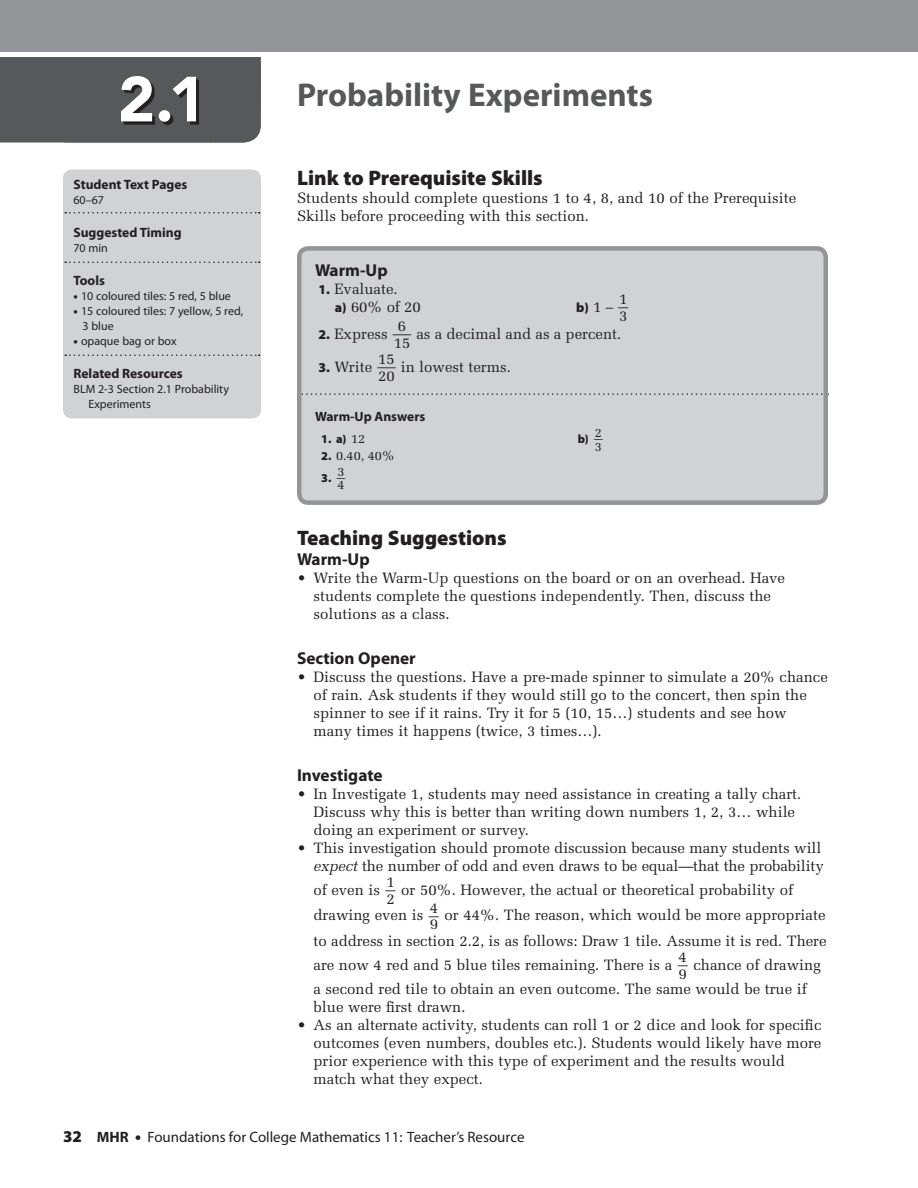
<style>
.page{position:relative;width:918px;height:1188px;background:#fff}
.page>*{position:absolute;margin:0;border:0;box-sizing:border-box;transform-origin:0 0}
.t1{font:900 63px "Avenir";color:#fff}
.t2{font:700 33px "Myriad Pro";color:#57585a}
.t3{font:900 21px "Myriad Pro";color:#231f20}
.t4{font:700 17.25px "Myriad Pro";color:#231f20}
.t5{font:15px/18px "Melior";color:#231f20}
.t6{font:15px "Myriad";color:#231f20}
.t7{font:700 13.5px "Myriad Pro";color:#231f20}
.t8{font:900 13.5px "Myriad Pro";color:#231f20}
.t9{font:12.75px "Melior";color:#231f20}
.t10{font:12px/15px "Myriad Pro";color:#231f20}
.t11{font:900 12px "Myriad Pro";color:#231f20}
.s1{font-weight:900}
.s2{font-family:"Myriad Pro";font-weight:900;font-size:13.5px}
.s3{font-family:"Melior";font-weight:400;font-size:15px}
.s4{font-family:"Uni Math";font-weight:400;font-size:15px}
.s5{font-family:"Melior";font-weight:400;font-size:12.75px}
.s6{font-family:"Myriad Pro";font-weight:900;font-size:12px}
.s7{font-style:italic}
.s8{font-family:"Myriad Pro";font-weight:900;font-size:16.5px}
.s9{font-weight:700}
</style>
<div class="page">
<div style="left:0;top:0;width:918px;height:52px;background:#939598"></div>
<div style="left:63px;top:170px;width:198px;height:248px;background:#d1d2d4;border-radius:9px"></div>
<svg style="left:65px;top:212px;width:195px;height:2px"></svg>
<svg style="left:65px;top:262px;width:195px;height:1px"></svg>
<svg style="left:65px;top:355px;width:195px;height:1px"></svg>
<div style="left:299px;top:248px;width:527px;height:255px;background:#d1d2d4;border-radius:9px"></div>
<svg style="left:302px;top:393px;width:521px;height:2px"></svg>
<div style="left:297px;top:246px;width:531px;height:259px;border:4px solid #939598;border-radius:9px"></div>
<svg style="left:0;top:57px;width:261px;height:86px;background:#545557"></svg>
<h1 class="t1" style="left:118px;top:61px;width:90px">2.1</h1>
<p class="t7" style="left:74px;top:175px;width:115px">Student Text Pages</p>
<p class="t10" style="left:74px;top:192px;width:32px">60–67</p>
<p class="t7" style="left:74px;top:223px;width:110px">Suggested Timing</p>
<p class="t10" style="left:74px;top:240px;width:36px">70 min</p>
<p class="t7" style="left:74px;top:271px;width:33px">Tools</p>
<p class="t10" style="left:74px;top:288px;width:159px"><span class="s1">•</span> 10 coloured tiles: 5 red, 5 blue</p>
<p class="t10" style="left:82px;top:303px;width:162px;text-indent:-9px"><span class="s1">•</span> 15 coloured tiles: 7 yellow, 5 red,<br>3 blue</p>
<p class="t10" style="left:74px;top:333px;width:105px"><span class="s1">•</span> opaque bag or box</p>
<p class="t7" style="left:74px;top:364px;width:111px">Related Resources</p>
<p class="t10" style="left:88px;top:381px;width:142px;text-indent:-15px">BLM 2-3 Section 2.1 Probability<br>Experiments</p>
<h2 class="t2" style="left:297px;top:73px;width:358px">Probability Experiments</h2>
<h3 class="t3" style="left:297px;top:164px;width:247px">Link to Prerequisite Skills</h3>
<p class="t5" style="left:297px;top:189px;width:501px">Students should complete questions 1 to 4, 8, and 10 of the Prerequisite<br>Skills before proceeding with this section.</p>
<p class="t4" style="left:315px;top:259px;width:74px">Warm-Up</p>
<p class="t5" style="left:335px;top:279px;width:87px;text-indent:-16px"><span class="s2">1.</span> Evaluate.<br><span class="s2">a)</span> 60% of 20</p>
<p class="t8" style="left:576px;top:298px;width:54px">b ) <span class="s3">1</span> <span class="s4">–</span> <sup>_</sup><sup>1</sup></p>
<p class="t5" style="left:619px;top:306px;width:10px">3</p>
<p class="t5" style="left:318px;top:324px;width:304px"><span class="s2">2.</span> Express <sup>_</sup>6 as a decimal and as a percent.</p>
<p class="t5" style="left:394px;top:333px;width:18px">15</p>
<p class="t5" style="left:318px;top:357px;width:194px"><span class="s2">3.</span> Write <sup>_</sup>15 in lowest terms.</p>
<p class="t5" style="left:378px;top:366px;width:18px">20</p>
<p class="t7" style="left:315px;top:408px;width:112px">Warm-Up Answers</p>
<p class="t11" style="left:321px;top:431px;width:45px">1. a) <span class="s5">12</span></p>
<p class="t11" style="left:578px;top:431px;width:26px">b ) <sup>_</sup><sup>2</sup></p>
<p class="t9" style="left:595px;top:438px;width:9px">3</p>
<p class="t9" style="left:321px;top:448px;width:75px"><span class="s6">2.</span> 0.40, 40%</p>
<p class="t11" style="left:321px;top:470px;width:26px">3 . <sup>_</sup><sup>3</sup></p>
<p class="t9" style="left:338px;top:477px;width:9px">4</p>
<h3 class="t3" style="left:297px;top:524px;width:211px">Teaching Suggestions</h3>
<p class="t4" style="left:297px;top:548px;width:74px">Warm-Up</p>
<p class="t5" style="left:314px;top:568px;width:473px;text-indent:-16px">• Write the Warm-Up questions on the board or on an overhead. Have students complete the questions independently. Then, discuss the solutions as a class.</p>
<p class="t4" style="left:297px;top:647px;width:120px">Section Opener</p>
<p class="t5" style="left:314px;top:667px;width:516px;text-indent:-16px">• Discuss the questions. Have a pre-made spinner to simulate a 20% chance of rain. Ask students if they would still go to the concert, then spin the spinner to see if it rains. Try it for 5 (10, 15…) students and see how many times it happens (twice, 3 times…).</p>
<p class="t4" style="left:297px;top:764px;width:87px">Investigate</p>
<p class="t5" style="left:314px;top:784px;width:489px;text-indent:-16px">• In Investigate 1, students may need assistance in creating a tally chart.<br>Discuss why this is better than writing down numbers 1, 2, 3… while doing an experiment or survey.</p>
<p class="t5" style="left:297px;top:838px;width:528px;text-align:right">• This investigation should promote discussion because many students will <span class="s7">expect</span> the number of odd and even draws to be equal—that the probability</p>
<p class="t5" style="left:314px;top:880px;width:481px">of even is <sup>_</sup>1 or 50%. However, the actual or theoretical probability of</p>
<p class="t5" style="left:314px;top:890px;width:514px;line-height:16.4px;text-indent:73px">2<br>drawing even is <sup>_</sup>4 or 44%. The reason, which would be more appropriate</p>
<p class="t5" style="left:314px;top:916px;width:515px;line-height:16.4px;text-indent:116px">9<br>to address in section 2.2, is as follows: Draw 1 tile. Assume it is red. There</p>
<p class="t5" style="left:314px;top:955px;width:509px">are now 4 red and 5 blue tiles remaining. There is a <sup>_</sup>4 chance of drawing</p>
<p class="t5" style="left:314px;top:966px;width:495px;line-height:14.9px;text-indent:365px">9<br>a second red tile to obtain an even outcome. The same would be true if</p>
<p class="t5" style="left:314px;top:997px;width:154px">blue were first drawn.</p>
<p class="t5" style="left:314px;top:1015px;width:510px;text-indent:-16px">• As an alternate activity, students can roll 1 or 2 dice and look for specific outcomes (even numbers, doubles etc.). Students would likely have more prior experience with this type of experiment and the results would match what they expect.</p>
<p class="t6" style="left:63px;top:1129px;width:463px"><span class="s8">32</span> <span class="s9">MHR</span> <span class="s8">•</span> Foundations for College Mathematics 11: Teacher’s Resource</p>
</div>
